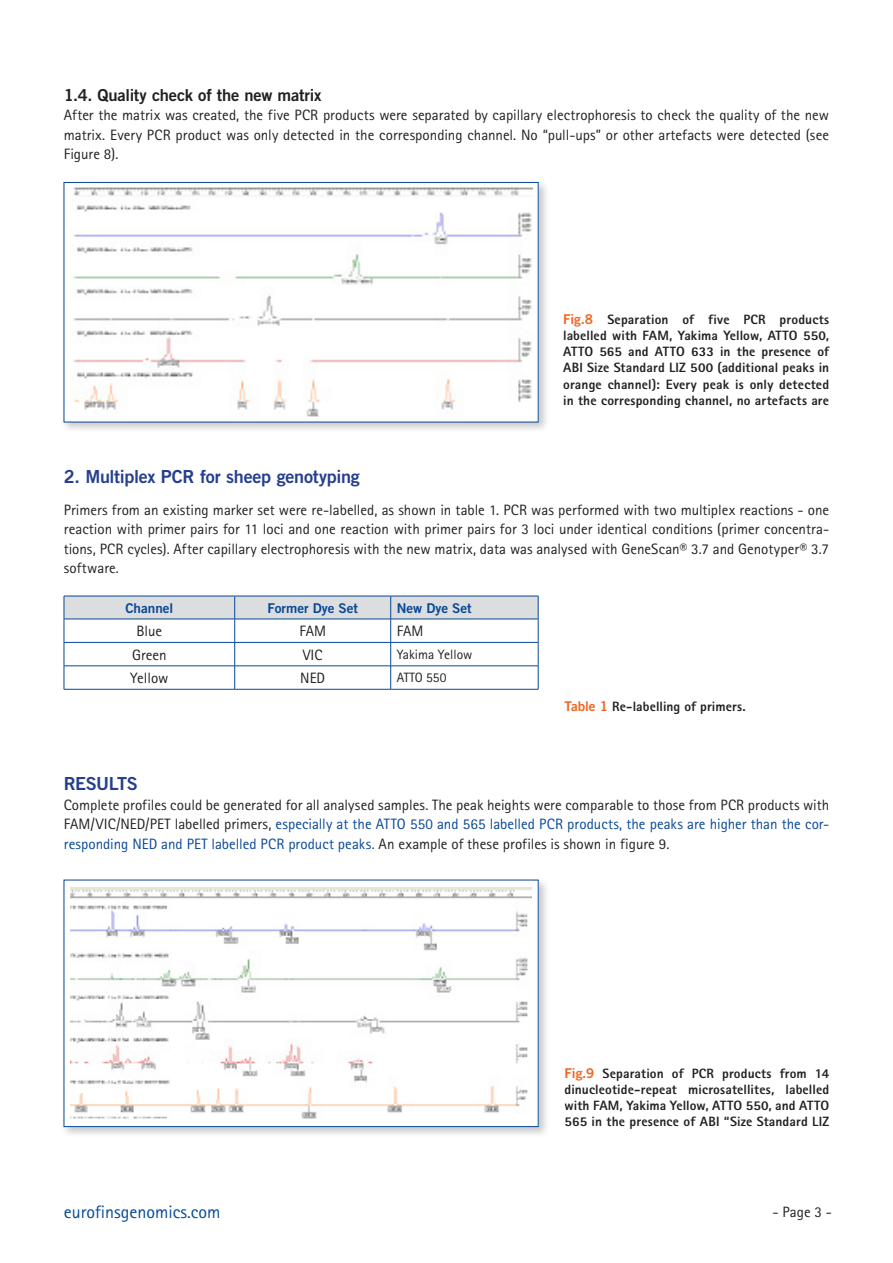
<style>
.page{position:relative;width:893px;height:1263px;background:#fff}
.page>*{position:absolute;margin:0;border:0;box-sizing:border-box;transform-origin:0 0}
.t1{font:18px "Trade Gothic Bold Two";letter-spacing:-.015em;color:#253f8e}
.t2{font:18px "Rotis Sans Serif";color:#074896}
.t3{font:16.5px "Trade Gothic Bold Two";letter-spacing:-.01em;color:#231f20}
.Headline_01{font:15px/19.5px "Rotis Sans Serif";color:#231f20;text-align:justify}
.t4{font:800 13.5px/16.2px "Rotis Sans Serif";letter-spacing:.01em;color:#231f20;text-align:justify}
.Headline_01-2{font:13.5px "Trade Gothic Bold Two";color:#074896}
.Headline_01-3{font:13.5px "Rotis Sans Serif";color:#231f20}
.s1{font-family:"Trade Gothic Bold Two";font-weight:400;color:#f36621}
.s2{color:#074896}
</style>
<div class="page">
<svg style="left:64px;top:596px;width:475px;height:93px"></svg>
<hr style="left:64px;top:689px;width:171px;height:1px;background:#074896">
<hr style="left:235px;top:689px;width:156px;height:1px;background:#074896">
<hr style="left:391px;top:689px;width:147px;height:1px;background:#074896">
<div style="left:61px;top:180px;width:489px;height:253px;background:#231f20;opacity:.25"></div>
<div style="left:64px;top:182px;width:474px;height:240px;background:#fff"></div>
<img style="left:70px;top:187px;width:462px;height:230px">
<div style="left:64px;top:182px;width:474px;height:240px;border:1px solid #074896"></div>
<div style="left:61px;top:877px;width:489px;height:261px;background:#231f20;opacity:.25"></div>
<div style="left:64px;top:880px;width:474px;height:246px;background:#fff"></div>
<img style="left:71px;top:887px;width:460px;height:232px">
<div style="left:64px;top:880px;width:474px;height:247px;border:1px solid #074896"></div>
<p class="t3" style="left:64px;top:85px;width:259px">1.4. Quality check of the new matrix</p>
<p class="Headline_01" style="left:64px;top:105px;width:767px">After the matrix was created, the five PCR products were separated by capillary electrophoresis to check the quality of the new matrix. Every PCR product was only detected in the corresponding channel. No “pull-ups” or other artefacts were detected (see Figure 8).</p>
<p class="t4" style="left:563px;top:311px;width:268px"><span class="s1">Fig.8</span> Separation of five PCR products labelled with FAM, Yakima Yellow, ATTO 550, ATTO 565 and ATTO 633 in the presence of ABI Size Standard LIZ 500 (additional peaks in orange channel): Every peak is only detected in the corresponding channel, no artefacts are</p>
<p class="t1" style="left:64px;top:466px;width:297px">2. Multiplex PCR for sheep genotyping</p>
<p class="Headline_01" style="left:64px;top:500px;width:767px">Primers from an existing marker set were re-labelled, as shown in table 1. PCR was performed with two multiplex reactions - one reaction with primer pairs for 11 loci and one reaction with primer pairs for 3 loci under identical conditions (primer concentra&shy;tions, PCR cycles). After capillary electrophoresis with the new matrix, data was analysed with GeneScan® 3.7 and Genotyper® 3.7 software.</p>
<p class="Headline_01-2" style="left:125px;top:600px;width:50px">Channel</p>
<p class="Headline_01-2" style="left:267px;top:600px;width:92px">Former Dye Set</p>
<p class="Headline_01-2" style="left:397px;top:600px;width:76px">New Dye Set</p>
<p class="Headline_01" style="left:136px;top:621px;width:27px">Blue</p>
<p class="Headline_01" style="left:299px;top:621px;width:28px">FAM</p>
<p class="Headline_01" style="left:397px;top:621px;width:28px">FAM</p>
<p class="Headline_01" style="left:132px;top:645px;width:36px">Green</p>
<p class="Headline_01" style="left:303px;top:645px;width:21px">VIC</p>
<p class="Headline_01-3" style="left:397px;top:646px;width:77px">Yakima Yellow</p>
<p class="Headline_01" style="left:130px;top:668px;width:40px">Yellow</p>
<p class="Headline_01" style="left:300px;top:668px;width:27px">NED</p>
<p class="Headline_01-3" style="left:397px;top:670px;width:51px">ATTO 550</p>
<p class="t4" style="left:565px;top:698px;width:183px"><span class="s1">Table 1</span> Re-labelling of primers.</p>
<p class="t1" style="left:64px;top:772px;width:76px">RESULTS</p>
<p class="Headline_01" style="left:64px;top:795px;width:767px">Complete profiles could be generated for all analysed samples. The peak heights were comparable to those from PCR products with FAM/VIC/NED/PET labelled primers, <span class="s2">especially at the ATTO 550 and 565 labelled PCR products, the peaks are higher than the cor&shy;responding NED and PET labelled PCR product peaks.</span> An example of these profiles is shown in figure 9.</p>
<p class="t2" style="left:64px;top:1202px;width:158px">eurofinsgenomics.com</p>
<p class="t4" style="left:565px;top:1065px;width:266px"><span class="s1">Fig.9</span> Separation of PCR products from 14 dinucleotide-repeat microsatellites, labelled with FAM, Yakima Yellow, ATTO 550, and ATTO 565 in the presence of ABI “Size Standard LIZ</p>
<p class="Headline_01" style="left:772px;top:1202px;width:61px">- Page 3 -</p>
</div>
